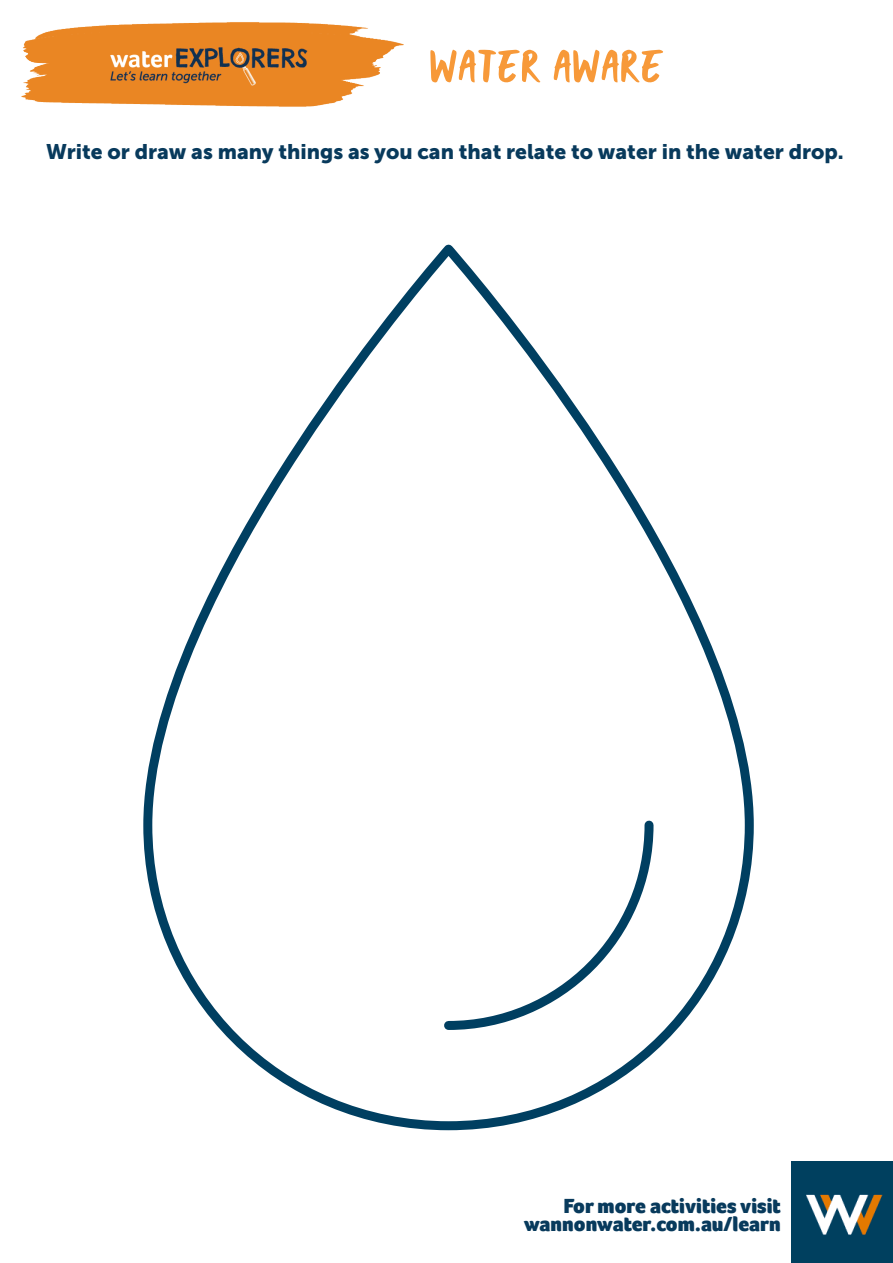
<style>
.page{position:relative;width:893px;height:1263px;background:#fff}
.page>*{position:absolute;margin:0;border:0;box-sizing:border-box;transform-origin:0 0}
.Body_9pt_Bold_Right{font:75px "Black Gate Sans";color:#f79939}
.t1{font:21px "Museo Sans 900";color:#083a5c}
.Body_9pt_Bold_Right-2{font:900 21px/18px "Foco";color:#083a5c;text-align:right}
</style>
<div class="page">
<img style="left:21px;top:22px;width:382px;height:85px">
<img style="left:791px;top:1161px;width:102px;height:102px">
<svg style="left:143px;top:249px;width:611px;height:882px"></svg>
<p class="Body_9pt_Bold_Right" style="left:430px;top:19px;width:236px">water aware</p>
<p class="t1" style="left:46px;top:140px;width:799px">Write or draw as many things as you can that relate to water in the water drop.</p>
<p class="Body_9pt_Bold_Right-2" style="left:524px;top:1196px;width:259px">For more activities visit wannonwater.com.au/learn</p>
</div>
